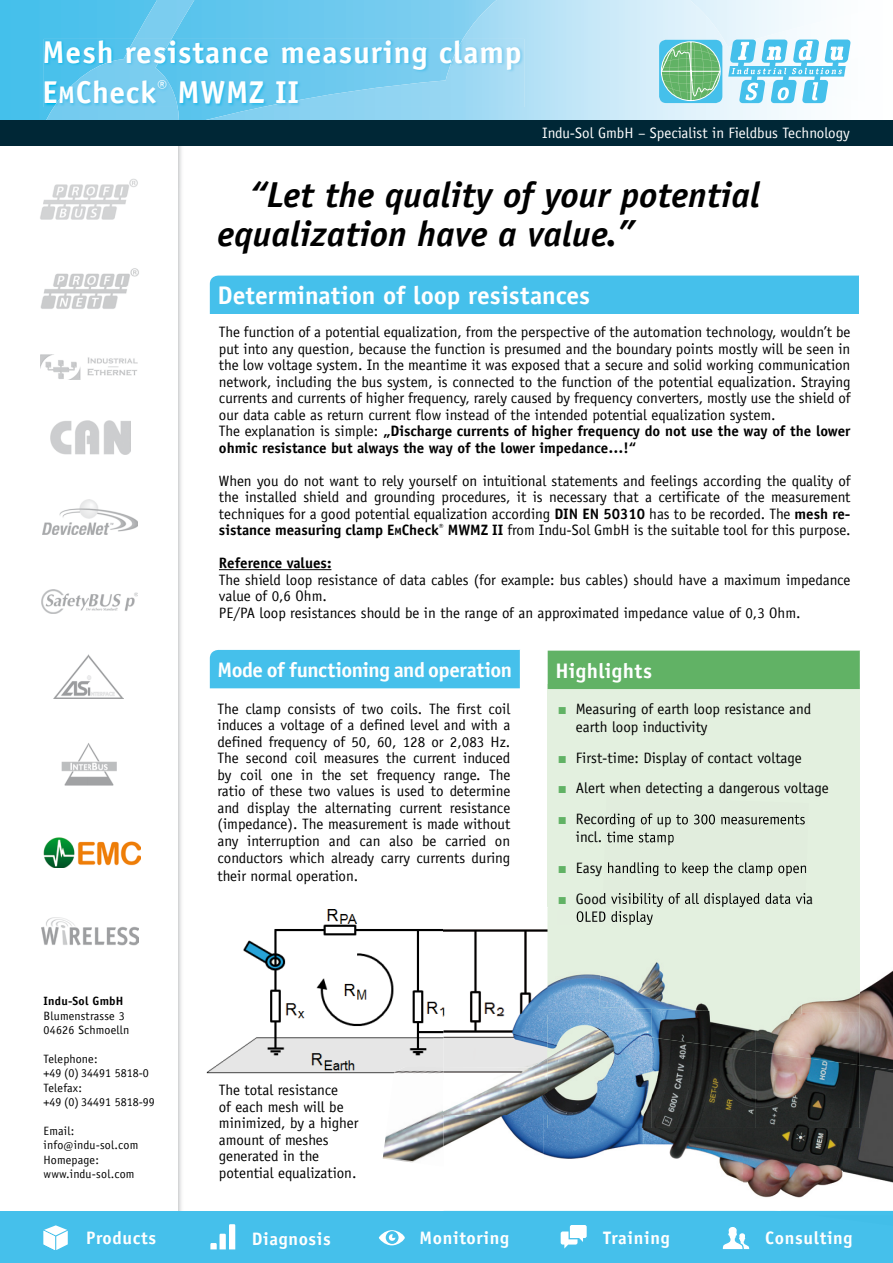
<style>
.page{position:relative;width:893px;height:1263px;background:#fff}
.page>*{position:absolute;margin:0;border:0;box-sizing:border-box;transform-origin:0 0}
.t1{font:italic 700 36px/39px "Officina Sans";color:#000}
.t2{font:700 31.5px/40.5px "Officina Sans";letter-spacing:.03em;color:#fff}
.t3{font:700 25.5px "Officina Sans";color:#fff}
.t4{font:700 21px "Officina Sans";letter-spacing:-.02em;color:#fff}
.t5{font:700 21px "Officina Sans";letter-spacing:.02em;color:#fff}
.t6{font:700 18px "Officina Sans";letter-spacing:.035em;color:#fff}
.t7{font:15px/16.5px "Officina Sans";color:#000}
.t8{font:15px "Officina Sans";color:#fff}
.t9{font:700 15px "Officina Sans";color:#000}
.t10{font:12px/14.4px "Officina Sans";letter-spacing:.02em;color:#000}
.t11{font:12px/14.4px "Officina Sans";color:#000}
.t12{font:700 12px "Officina Sans";letter-spacing:.02em;color:#000}
.s1{font-size:24px}
.s2{font-weight:700}
.s3{font-weight:700;font-size:10.5px}
.s4{font-size:10.5px}
.s5{font-family:"Arial";color:#61b265}
</style>
<div class="page">
<img style="left:178px;top:146px;width:4px;height:43px">
<img style="left:178px;top:189px;width:4px;height:1022px">
<div style="left:0;top:0;width:41px;height:120px;background:#46c0eb"></div>
<img style="left:41px;top:0;width:781px;height:120px">
<img style="left:54px;top:654px;width:70px;height:45px">
<img style="left:43px;top:500px;width:95px;height:34px">
<img style="left:44px;top:837px;width:96px;height:31px">
<img style="left:41px;top:589px;width:97px;height:24px">
<img style="left:50px;top:421px;width:81px;height:33px">
<img style="left:41px;top:355px;width:97px;height:25px">
<img style="left:41px;top:917px;width:97px;height:29px">
<img style="left:61px;top:743px;width:55px;height:43px">
<img style="left:40px;top:178px;width:98px;height:42px">
<div style="left:0;top:120px;width:893px;height:26px;background:#002736"></div>
<div style="left:659px;top:40px;width:63px;height:63px;background:#45c0eb;border-radius:7px"></div>
<svg style="left:728px;top:37px;width:123px;height:66px"></svg>
<svg style="left:661px;top:41px;width:59px;height:60px"></svg>
<div style="left:0;top:1211px;width:893px;height:52px;background:#45c0eb"></div>
<svg style="left:210px;top:1224px;width:25px;height:25px"></svg>
<svg style="left:379px;top:1230px;width:26px;height:15px"></svg>
<svg style="left:386px;top:1231px;width:13px;height:13px"></svg>
<svg style="left:561px;top:1225px;width:26px;height:23px"></svg>
<svg style="left:722px;top:1227px;width:27px;height:23px"></svg>
<svg style="left:44px;top:1225px;width:24px;height:25px"></svg>
<img style="left:40px;top:268px;width:99px;height:41px">
<img style="left:44px;top:39px;width:10px;height:68px">
<img style="left:54px;top:39px;width:470px;height:68px">
<img style="left:207px;top:909px;width:237px;height:165px">
<div style="left:210px;top:275px;width:649px;height:39px;background:#45c0eb"></div>
<div style="left:210px;top:649px;width:310px;height:39px;background:#45c0eb"></div>
<hr style="left:219px;top:569px;width:112px;height:1px;background:#000">
<div style="left:547px;top:684px;width:313px;height:444px;background:#e3f0df"></div>
<div style="left:548px;top:650px;width:312px;height:39px;background:#61b265"></div>
<img style="left:605px;top:813px;width:200px;height:14px">
<img style="left:607px;top:831px;width:67px;height:14px">
<img style="left:608px;top:862px;width:198px;height:14px">
<img style="left:603px;top:893px;width:203px;height:14px">
<img style="left:860px;top:970px;width:33px;height:95px">
<img style="left:444px;top:929px;width:103px;height:129px">
<img style="left:547px;top:907px;width:104px;height:123px">
<img style="left:756px;top:993px;width:104px;height:58px">
<img style="left:651px;top:1011px;width:105px;height:26px">
<img style="left:558px;top:911px;width:41px;height:14px">
<img style="left:599px;top:907px;width:103px;height:104px">
<img style="left:702px;top:993px;width:103px;height:21px">
<img style="left:602px;top:911px;width:51px;height:14px">
<img style="left:383px;top:1110px;width:61px;height:53px">
<img style="left:393px;top:1067px;width:51px;height:7px">
<img style="left:444px;top:1114px;width:99px;height:40px">
<img style="left:543px;top:1114px;width:100px;height:45px">
<img style="left:643px;top:1128px;width:100px;height:54px">
<img style="left:743px;top:1128px;width:100px;height:83px">
<img style="left:843px;top:1065px;width:50px;height:146px">
<img style="left:444px;top:1058px;width:103px;height:56px">
<img style="left:547px;top:1030px;width:105px;height:98px">
<img style="left:651px;top:1037px;width:105px;height:91px">
<img style="left:755px;top:1051px;width:105px;height:77px">
<h2 class="t2" style="left:43px;top:31px;width:481px">Mesh resistance measuring clamp<br>E<span class="s1">M</span>Check<sup>®</sup> MWMZ II</h2>
<p class="t8" style="left:542px;top:124px;width:309px">Indu-Sol GmbH – Specialist in Fieldbus Technology</p>
<h1 class="t1" style="left:217px;top:175px;width:544px;text-indent:32px">“Let the quality of your potential equalization have a value.”</h1>
<h3 class="t3" style="left:217px;top:279px;width:374px">Determination of loop resistances</h3>
<p class="t7" style="left:219px;top:324px;width:633px">The function of a potential equalization, from the perspective of the automation technology, wouldn’t be put into any question, because the function is presumed and the boundary points mostly will be seen in the low voltage system. In the meantime it was exposed that a secure and solid working communication network, including the bus system, is connected to the function of the potential equalization. Straying currents and currents of higher frequency, rarely caused by frequency converters, mostly use the shield of our data cable as return current flow instead of the intended potential equalization system.<br>The explanation is simple: <span class="s2">„Discharge currents of higher frequency do not use the way of the lower ohmic resistance but always the way of the lower impedance…!“</span></p>
<p class="t7" style="left:219px;top:472px;width:633px;text-align:justify">When you do not want to rely yourself on intuitional statements and feelings according the quality of the installed shield and grounding procedures, it is necessary that a certificate of the measurement techniques for a good potential equalization according <span class="s2">DIN EN 50310</span> has to be recorded. The <span class="s2">mesh re&shy;sistance measuring clamp E</span><span class="s3">M</span><span class="s2">Check</span><sup>®</sup> <span class="s2">MWMZ II</span> from Indu-Sol GmbH is the suitable tool for this purpose.</p>
<p class="t9" style="left:219px;top:554px;width:114px">Reference values:</p>
<p class="t7" style="left:219px;top:571px;width:633px">The shield loop resistance of data cables (for example: bus cables) should have a maximum impedance value of 0,6 Ohm.<br>PE/PA loop resistances should be in the range of an approximated impedance value of 0,3 Ohm.</p>
<p class="t12" style="left:44px;top:993px;width:81px">Indu-Sol GmbH</p>
<p class="t10" style="left:44px;top:1008px;width:87px">Blumenstrasse 3<br>04626 Schmoelln</p>
<p class="t11" style="left:44px;top:1051px;width:113px">Telephone:<br>+49 (0) 34491 5818-0<br>Telefax:<br>+49 (0) 34491 5818-99</p>
<p class="t10" style="left:44px;top:1123px;width:96px">Email: info<span class="s4">@</span>indu-sol.com<br>Homepage: www.indu-sol.com</p>
<h3 class="t4" style="left:217px;top:656px;width:296px">Mode of functioning and operation</h3>
<p class="t7" style="left:217px;top:701px;width:294px;text-align:justify">The clamp consists of two coils. The first coil induces a voltage of a defined level and with a defined frequency of 50, 60, 128 or 2,083 Hz.<br>The second coil measures the current induced by coil one in the set frequency range. The ratio of these two values is used to determine and display the alternating current resistance (impedance). The measurement is made without any interruption and can also be carried on conductors which already carry currents during</p>
<p class="t7" style="left:217px;top:867px;width:142px">their normal operation.</p>
<h3 class="t5" style="left:555px;top:657px;width:98px">Highlights</h3>
<p class="t7" style="left:576px;top:700px;width:237px;line-height:18px;text-indent:-18px"><span class="s5">■</span> Measuring of earth loop resistance and earth loop inductivity</p>
<p class="t7" style="left:558px;top:749px;width:245px"><span class="s5">■</span> First-time: Display of contact voltage</p>
<p class="t7" style="left:558px;top:780px;width:272px"><span class="s5">■</span> Alert when detecting a dangerous voltage</p>
<p class="t7" style="left:219px;top:1082px;width:141px">The total resistance<br>of each mesh will be minimized, by a higher amount of meshes generated in the potential equalization.</p>
<p class="t6" style="left:86px;top:1226px;width:72px">Products</p>
<p class="t6" style="left:252px;top:1227px;width:81px">Diagnosis</p>
<p class="t6" style="left:419px;top:1226px;width:91px">Monitoring</p>
<p class="t6" style="left:603px;top:1226px;width:68px">Training</p>
<p class="t6" style="left:765px;top:1227px;width:89px">Consulting</p>
</div>
